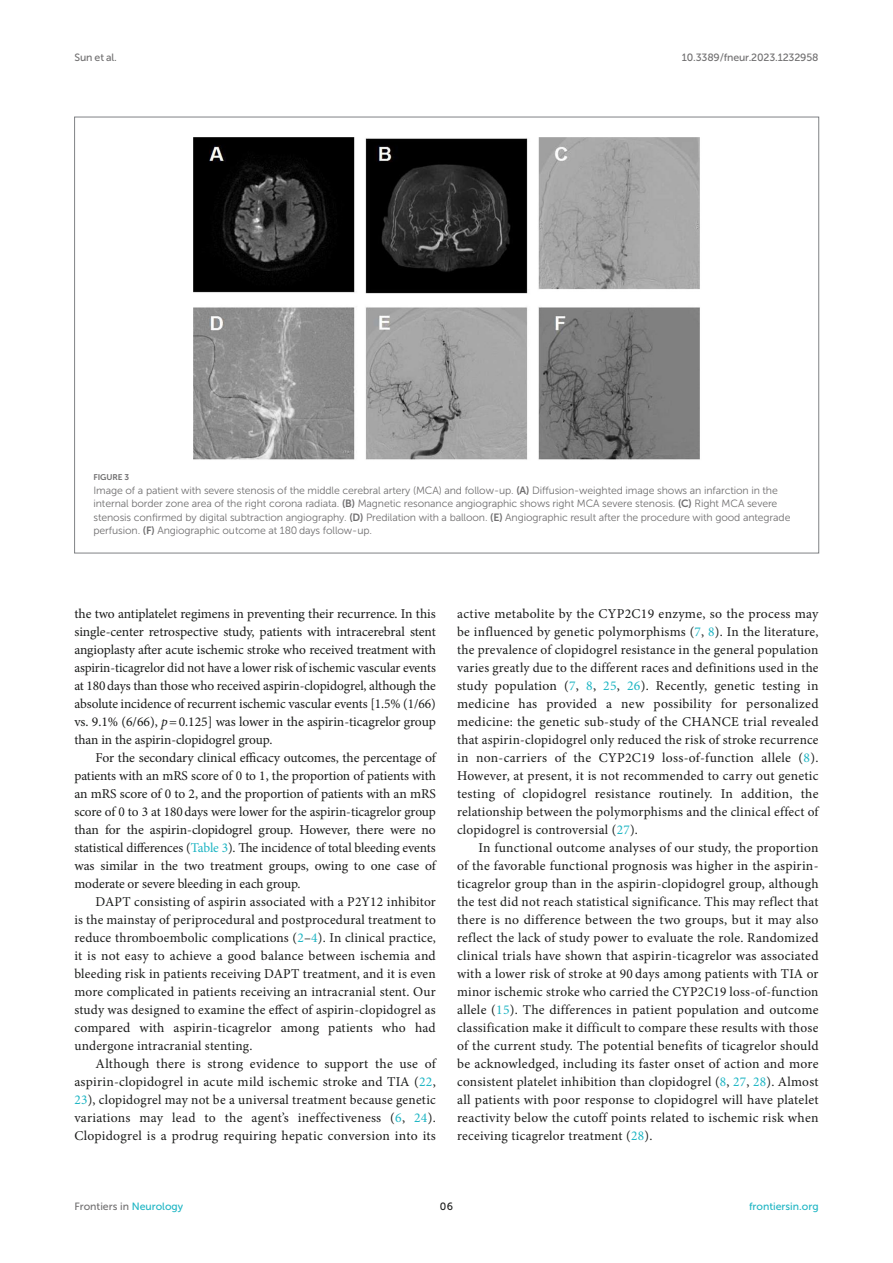
<style>
.page{position:relative;width:893px;height:1263px;background:#fff}
.page>*{position:absolute;margin:0;border:0;box-sizing:border-box;transform-origin:0 0}
.TEXT{font:13.5px/18px "Minion Pro";letter-spacing:.015em;color:#1b1c1b;text-align:justify}
.TEXT_FLUSH{font:13.5px/18px "Minion Pro";letter-spacing:-.01em;color:#1b1c1b;text-align:justify}
.FIG_LEG{font:10.5px/13.5px "Museo Sans 300";letter-spacing:-.01em;color:#706f70}
.t1{font:10.5px "Museo Sans 500";letter-spacing:-.015em;color:#706f70}
.t2{font:10.5px "Museo Sans 500";color:#1db5c3}
.t3{font:10.5px "Museo Sans 500";color:#1b1c1b}
.FIG_HD{font:8.25px "Museo Sans 700";letter-spacing:-.01em;color:#706f70}
.s1{font-family:"Museo Sans 700"}
.s2{font-style:italic}
.s3{color:#1db5c3}
</style>
<div class="page">
<img style="left:193px;top:137px;width:507px;height:323px">
<p class="t1" style="left:74px;top:51px;width:44px">Sun et al.</p>
<p class="t1" style="left:682px;top:51px;width:138px">10.3389/fneur.2023.1232958</p>
<p class="FIG_HD" style="left:94px;top:473px;width:37px">FIGURE 3</p>
<p class="FIG_LEG" style="left:94px;top:483px;width:698px">Image of a patient with severe stenosis of the middle cerebral artery (MCA) and follow-up. <span class="s1">(A)</span> Diffusion-weighted image shows an infarction in the internal border zone area of the right corona radiata. <span class="s1">(B)</span> Magnetic resonance angiographic shows right MCA severe stenosis. <span class="s1">(C)</span> Right MCA severe stenosis confirmed by digital subtraction angiography. <span class="s1">(D)</span> Predilation with a balloon. <span class="s1">(E)</span> Angiographic result after the procedure with good antegrade perfusion. <span class="s1">(F)</span> Angiographic outcome at 180 days follow-up.</p>
<p class="TEXT_FLUSH" style="left:74px;top:605px;width:363px">the two antiplatelet regimens in preventing their recurrence. In this single-center retrospective study, patients with intracerebral stent angioplasty after acute ischemic stroke who received treatment with aspirin-ticagrelor did not have a lower risk of ischemic vascular events at 180days than those who received aspirin-clopidogrel, although the absolute incidence of recurrent ischemic vascular events [1.5% (1/66) vs. 9.1% (6/66), <span class="s2">p</span>=0.125] was lower in the aspirin-ticagrelor group than in the aspirin-clopidogrel group.</p>
<p class="TEXT" style="left:74px;top:749px;width:363px;text-indent:21px">For the secondary clinical efficacy outcomes, the percentage of patients with an mRS score of 0 to 1, the proportion of patients with an mRS score of 0 to 2, and the proportion of patients with an mRS score of 0 to 3 at 180days were lower for the aspirin-ticagrelor group than for the aspirin-clopidogrel group. However, there were no statistical differences (<span class="s3">Table 3</span>). The incidence of total bleeding events was similar in the two treatment groups, owing to one case of moderate or severe bleeding in each group.</p>
<p class="TEXT" style="left:74px;top:893px;width:363px;text-indent:21px">DAPT consisting of aspirin associated with a P2Y12 inhibitor is the mainstay of periprocedural and postprocedural treatment to reduce thromboembolic complications (<span class="s3">2</span>–<span class="s3">4</span>). In clinical practice, it is not easy to achieve a good balance between ischemia and bleeding risk in patients receiving DAPT treatment, and it is even more complicated in patients receiving an intracranial stent. Our study was designed to examine the effect of aspirin-clopidogrel as compared with aspirin-ticagrelor among patients who had undergone intracranial stenting.</p>
<p class="TEXT" style="left:74px;top:1055px;width:363px;text-indent:21px">Although there is strong evidence to support the use of aspirin-clopidogrel in acute mild ischemic stroke and TIA (<span class="s3">22</span>, <span class="s3">23</span>), clopidogrel may not be a universal treatment because genetic variations may lead to the agent’s ineffectiveness (<span class="s3">6</span>, <span class="s3">24</span>).<br>Clopidogrel is a prodrug requiring hepatic conversion into its</p>
<p class="TEXT" style="left:457px;top:605px;width:363px">active metabolite by the CYP2C19 enzyme, so the process may be influenced by genetic polymorphisms (<span class="s3">7</span>, <span class="s3">8</span>). In the literature, the prevalence of clopidogrel resistance in the general population varies greatly due to the different races and definitions used in the study population (<span class="s3">7</span>, <span class="s3">8</span>, <span class="s3">25</span>, <span class="s3">26</span>). Recently, genetic testing in medicine has provided a new possibility for personalized medicine: the genetic sub-study of the CHANCE trial revealed that aspirin-clopidogrel only reduced the risk of stroke recurrence in non-carriers of the CYP2C19 loss-of-function allele (<span class="s3">8</span>).<br>However, at present, it is not recommended to carry out genetic testing of clopidogrel resistance routinely. In addition, the relationship between the polymorphisms and the clinical effect of clopidogrel is controversial (<span class="s3">27</span>).</p>
<p class="TEXT" style="left:457px;top:839px;width:363px;text-indent:21px">In functional outcome analyses of our study, the proportion of the favorable functional prognosis was higher in the aspirin&shy;ticagrelor group than in the aspirin-clopidogrel group, although the test did not reach statistical significance. This may reflect that there is no difference between the two groups, but it may also reflect the lack of study power to evaluate the role. Randomized clinical trials have shown that aspirin-ticagrelor was associated with a lower risk of stroke at 90 days among patients with TIA or minor ischemic stroke who carried the CYP2C19 loss-of-function allele (<span class="s3">15</span>). The differences in patient population and outcome classification make it difficult to compare these results with those of the current study. The potential benefits of ticagrelor should be acknowledged, including its faster onset of action and more consistent platelet inhibition than clopidogrel (<span class="s3">8</span>, <span class="s3">27</span>, <span class="s3">28</span>). Almost all patients with poor response to clopidogrel will have platelet reactivity below the cutoff points related to ischemic risk when receiving ticagrelor treatment (<span class="s3">28</span>).</p>
<p class="t1" style="left:74px;top:1200px;width:110px">Frontiers in <span class="s3">Neurology</span></p>
<p class="t3" style="left:440px;top:1200px;width:15px">06</p>
<p class="t2" style="left:749px;top:1200px;width:71px">frontiersin.org</p>
</div>
